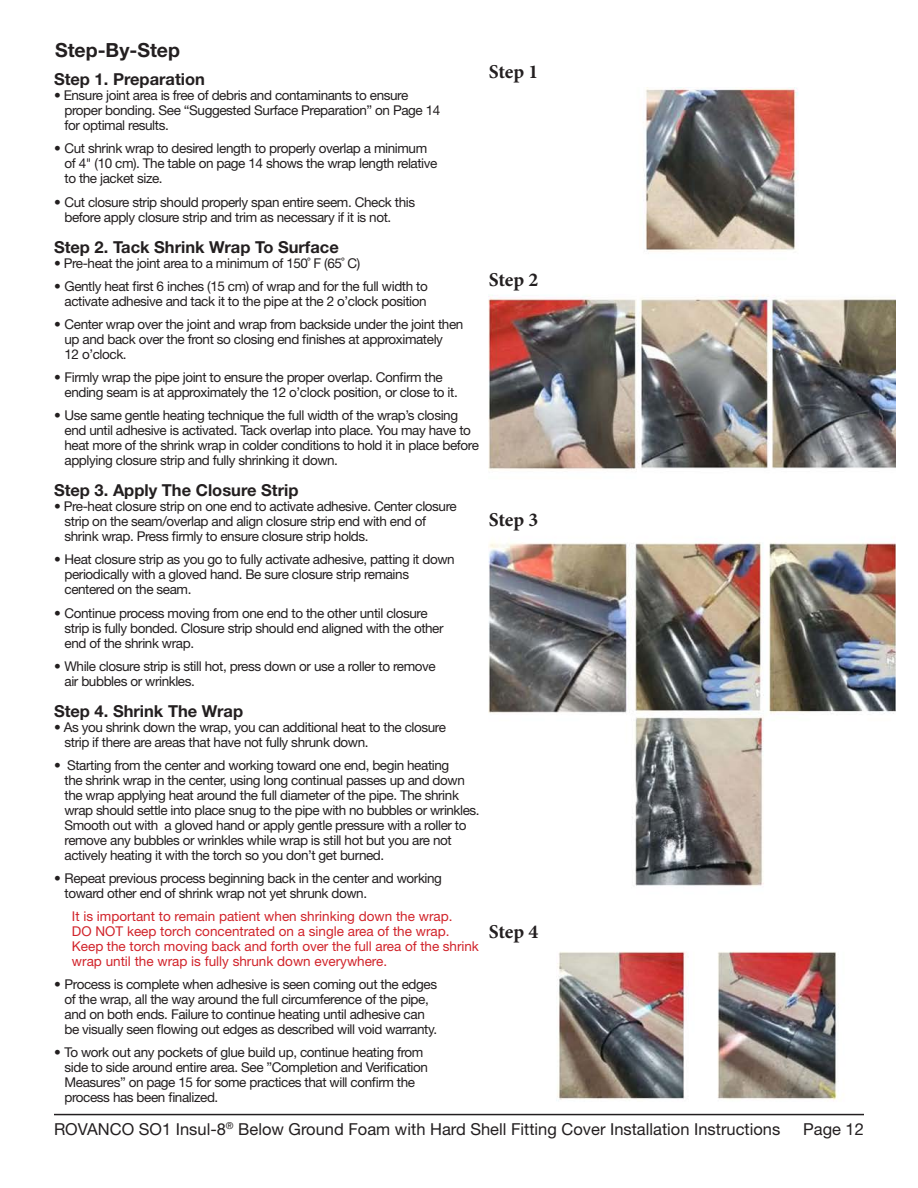
<style>
.page{position:relative;width:918px;height:1188px;background:#fff}
.page>*{position:absolute;margin:0;border:0;box-sizing:border-box;transform-origin:0 0}
.t1{font:700 19.65px "Minion Pro";letter-spacing:-.01em;color:#231f20}
.t2{font:700 19.5px "Helvetica Neue LT Std";color:#231f20}
.t3{font:700 16.5px "Helvetica Neue LT Std";color:#231f20}
.t4{font:16.5px "Helvetica Neue LT Std";color:#231f20}
.t5{font:13.5px/15px "Helvetica Neue LT Std";letter-spacing:-.03em;color:#231f20}
.t6{font:13.5px/15px "Helvetica Neue LT Std";color:#d1232a}
</style>
<div class="page">
<hr style="left:54px;top:1114px;width:810px;height:1px;background:#231f20">
<img style="left:489px;top:87px;width:407px;height:1014px">
<div style="left:489px;top:272px;width:77px;height:22px;background:#fff"></div>
<div style="left:489px;top:512px;width:77px;height:22px;background:#fff"></div>
<div style="left:489px;top:923px;width:77px;height:22px;background:#fff"></div>
<p class="t2" style="left:55px;top:38px;width:126px">Step-By-Step</p>
<p class="t3" style="left:54px;top:69px;width:152px">Step 1. Preparation</p>
<p class="t5" style="left:65px;top:88px;width:377px;text-indent:-11px">• Ensure joint area is free of debris and contaminants to ensure proper bonding. See “Suggested Surface Preparation” on Page 14 for optimal results.</p>
<p class="t5" style="left:65px;top:141px;width:375px;text-indent:-11px">• Cut shrink wrap to desired length to properly overlap a minimum of 4" (10 cm). The table on page 14 shows the wrap length relative to the jacket size.</p>
<p class="t5" style="left:65px;top:194px;width:352px;text-indent:-11px">• Cut closure strip should properly span entire seem. Check this before apply closure strip and trim as necessary if it is not.</p>
<p class="t3" style="left:54px;top:237px;width:286px">Step 2. Tack Shrink Wrap To Surface</p>
<p class="t5" style="left:54px;top:255px;width:308px">• Pre-heat the joint area to a minimum of 150˚ F (65˚ C)</p>
<p class="t5" style="left:54px;top:278px;width:375px;text-align:right">• Gently heat first 6 inches (15 cm) of wrap and for the full width to activate adhesive and tack it to the pipe at the 2 o’clock position</p>
<p class="t5" style="left:65px;top:316px;width:400px;text-indent:-11px">• Center wrap over the joint and wrap from backside under the joint then up and back over the front so closing end finishes at approximately<br>12 o’clock.</p>
<p class="t5" style="left:65px;top:370px;width:395px;text-indent:-11px">• Firmly wrap the pipe joint to ensure the proper overlap. Confirm the ending seam is at approximately the 12 o’clock position, or close to it.</p>
<p class="t5" style="left:65px;top:408px;width:416px;text-indent:-11px">• Use same gentle heating technique the full width of the wrap’s closing end until adhesive is activated. Tack overlap into place. You may have to heat more of the shrink wrap in colder conditions to hold it in place before applying closure strip and fully shrinking it down.</p>
<p class="t3" style="left:54px;top:480px;width:246px">Step 3. Apply The Closure Strip</p>
<p class="t5" style="left:65px;top:499px;width:394px;text-indent:-11px">• Pre-heat closure strip on one end to activate adhesive. Center closure strip on the seam/overlap and align closure strip end with end of shrink wrap. Press firmly to ensure closure strip holds.</p>
<p class="t5" style="left:65px;top:552px;width:392px;text-indent:-11px">• Heat closure strip as you go to fully activate adhesive, patting it down periodically with a gloved hand. Be sure closure strip remains centered on the seam.</p>
<p class="t5" style="left:65px;top:605px;width:381px;text-indent:-11px">• Continue process moving from one end to the other until closure strip is fully bonded. Closure strip should end aligned with the other end of the shrink wrap.</p>
<p class="t5" style="left:65px;top:658px;width:373px;text-indent:-11px">• While closure strip is still hot, press down or use a roller to remove air bubbles or wrinkles.</p>
<p class="t3" style="left:54px;top:701px;width:191px">Step 4. Shrink The Wrap</p>
<p class="t5" style="left:65px;top:719px;width:383px;text-indent:-11px">• As you shrink down the wrap, you can additional heat to the closure strip if there are areas that have not fully shrunk down.</p>
<p class="t5" style="left:65px;top:757px;width:417px;text-indent:-11px">• Starting from the center and working toward one end, begin heating<br>the shrink wrap in the center, using long continual passes up and down the wrap applying heat around the full diameter of the pipe. The shrink wrap should settle into place snug to the pipe with no bubbles or wrinkles.<br>Smooth out with a gloved hand or apply gentle pressure with a roller to remove any bubbles or wrinkles while wrap is still hot but you are not actively heating it with the torch so you don’t get burned.</p>
<p class="t5" style="left:65px;top:871px;width:379px;text-indent:-11px">• Repeat previous process beginning back in the center and working toward other end of shrink wrap not yet shrunk down.</p>
<p class="t6" style="left:72px;top:909px;width:408px">It is important to remain patient when shrinking down the wrap.<br>DO NOT keep torch concentrated on a single area of the wrap.<br>Keep the torch moving back and forth over the full area of the shrink wrap until the wrap is fully shrunk down everywhere.</p>
<p class="t5" style="left:65px;top:977px;width:374px;text-indent:-11px">• Process is complete when adhesive is seen coming out the edges of the wrap, all the way around the full circumference of the pipe, and on both ends. Failure to continue heating until adhesive can be visually seen flowing out edges as described will void warranty.</p>
<p class="t5" style="left:65px;top:1045px;width:365px;text-indent:-11px">• To work out any pockets of glue build up, continue heating from side to side around entire area. See ”Completion and Verification Measures” on page 15 for some practices that will confirm the process has been finalized.</p>
<p class="t1" style="left:489px;top:58px;width:51px">Step 1</p>
<p class="t1" style="left:489px;top:266px;width:51px">Step 2</p>
<p class="t1" style="left:489px;top:506px;width:51px">Step 3</p>
<p class="t1" style="left:489px;top:918px;width:51px">Step 4</p>
<p class="t4" style="left:54px;top:1119px;width:728px">ROVANCO SO1 Insul-8<sup>®</sup> Below Ground Foam with Hard Shell Fitting Cover Installation Instructions</p>
<p class="t4" style="left:803px;top:1119px;width:62px">Page 12</p>
</div>
